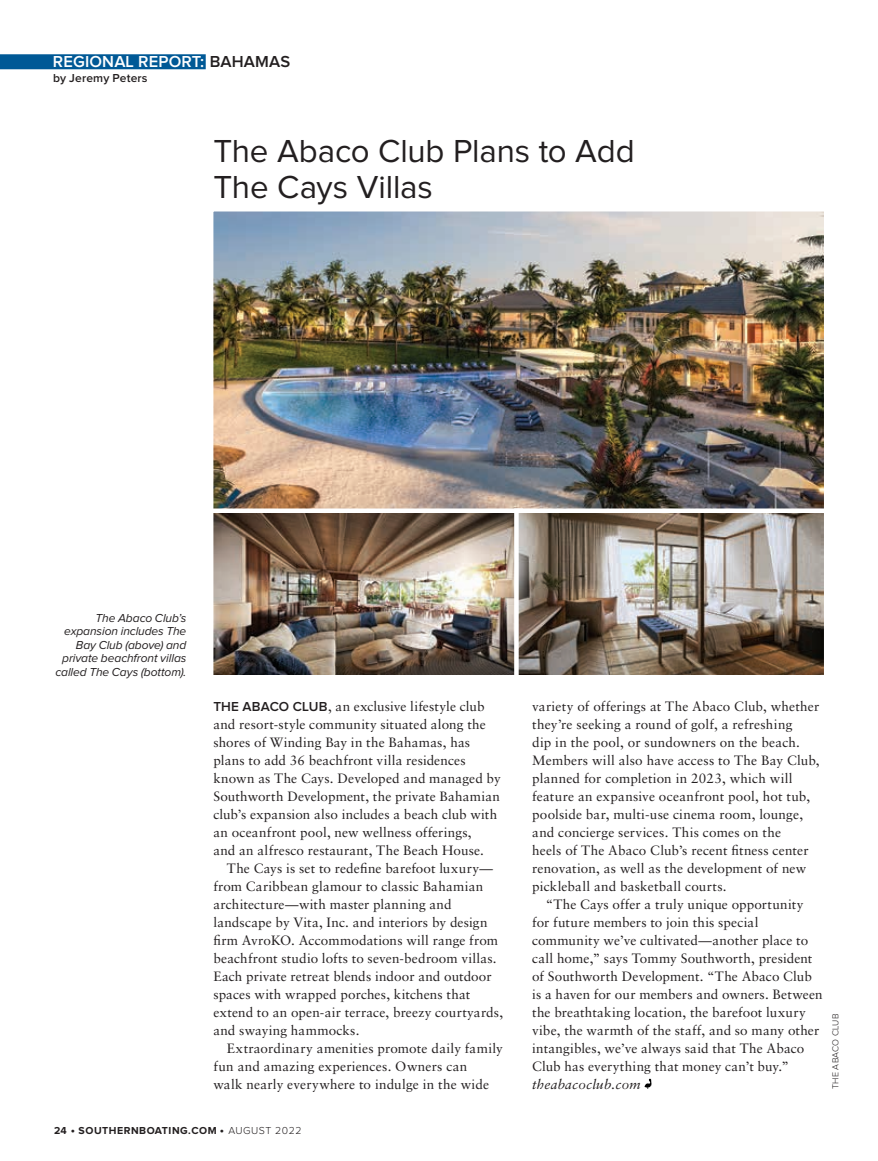
<style>
.page{position:relative;width:878px;height:1161px;background:#fff}
.page>*{position:absolute;margin:0;border:0;box-sizing:border-box;transform-origin:0 0}
.t1{font:33px/36px "Proxima Nova";letter-spacing:-.005em;color:#231f20}
.t2{font:600 16.5px "Proxima Nova";letter-spacing:.01em;color:#fff}
.t3{font:13.5px/18px "Sabon";letter-spacing:.01em;color:#231f20}
.t4{font:italic 13.5px "Sabon";letter-spacing:.015em;color:#231f20}
.t5{font:italic 12px/13.5px "Proxima Nova";letter-spacing:-.01em;color:#231f20;text-align:right}
.t6{font:600 12px "Proxima Nova";letter-spacing:.015em;color:#231f20}
.t7{font:700 10.5px "Proxima Nova";letter-spacing:.05em;color:#231f20}
.t8{font:300 9px "Proxima Nova";letter-spacing:.025em;color:#231f20}
.s1{color:#231f20}
.s2{font-family:"Proxima Nova";font-weight:600}
.s3{font-size:12px}
.s4{font-weight:300}
</style>
<div class="page">
<img style="left:213px;top:211px;width:611px;height:295px">
<img style="left:213px;top:506px;width:299px;height:169px">
<img style="left:512px;top:506px;width:312px;height:169px">
<svg style="left:644px;top:1079px;width:7px;height:10px"></svg>
<div style="left:0;top:54px;width:206px;height:15px;background:#005996"></div>
<p class="t2" style="left:53px;top:54px;width:239px">REGIONAL REPORT: <span class="s1">BAHAMAS</span></p>
<p class="t6" style="left:53px;top:73px;width:96px">by Jeremy Peters</p>
<h1 class="t1" style="left:213px;top:134px;width:422px">The Abaco Club Plans to Add<br>The Cays Villas</h1>
<p class="t5" style="left:55px;top:611px;width:132px">The Abaco Club’s expansion includes The<br>Bay Club (above) and private beachfront villas called The Cays (bottom).</p>
<p class="t3" style="left:213px;top:697px;width:289px"><span class="s2">THE ABACO CLUB</span>, an exclusive lifestyle club and resort-style community situated along the shores of Winding Bay in the Bahamas, has plans to add 36 beachfront villa residences known as The Cays. Developed and managed by Southworth Development, the private Bahamian club’s expansion also includes a beach club with an oceanfront pool, new wellness offerings,<br>and an alfresco restaurant, The Beach House.</p>
<p class="t3" style="left:213px;top:859px;width:291px;text-indent:14px">The Cays is set to redefine barefoot luxury— from Caribbean glamour to classic Bahamian architecture—with master planning and landscape by Vita, Inc. and interiors by design firm AvroKO. Accommodations will range from beachfront studio lofts to seven-bedroom villas.<br>Each private retreat blends indoor and outdoor spaces with wrapped porches, kitchens that extend to an open-air terrace, breezy courtyards, and swaying hammocks.</p>
<p class="t3" style="left:213px;top:1039px;width:291px;text-indent:14px">Extraordinary amenities promote daily family fun and amazing experiences. Owners can<br>walk nearly everywhere to indulge in the wide</p>
<p class="t7" style="left:54px;top:1126px;width:249px">24 <span class="s3">•</span> SOUTHERNBOATING.COM <span class="s3">•</span> <span class="s4">AUGUST 2022</span></p>
<p class="t3" style="left:532px;top:697px;width:289px">variety of offerings at The Abaco Club, whether they’re seeking a round of golf, a refreshing<br>dip in the pool, or sundowners on the beach.<br>Members will also have access to The Bay Club, planned for completion in 2023, which will feature an expansive oceanfront pool, hot tub, poolside bar, multi-use cinema room, lounge, and concierge services. This comes on the<br>heels of The Abaco Club’s recent fitness center renovation, as well as the development of new pickleball and basketball courts.</p>
<p class="t3" style="left:532px;top:895px;width:292px;text-indent:14px">“The Cays offer a truly unique opportunity for future members to join this special community we’ve cultivated—another place to call home,” says Tommy Southworth, president of Southworth Development. “The Abaco Club is a haven for our members and owners. Between the breathtaking location, the barefoot luxury vibe, the warmth of the staff, and so many other intangibles, we’ve always said that The Abaco Club has everything that money can’t buy.”</p>
<p class="t4" style="left:532px;top:1076px;width:110px">theabacoclub.com</p>
<p class="t8" style="left:831px;top:1089px;width:77px;rotate:-90deg">THE ABACO CLUB</p>
</div>
